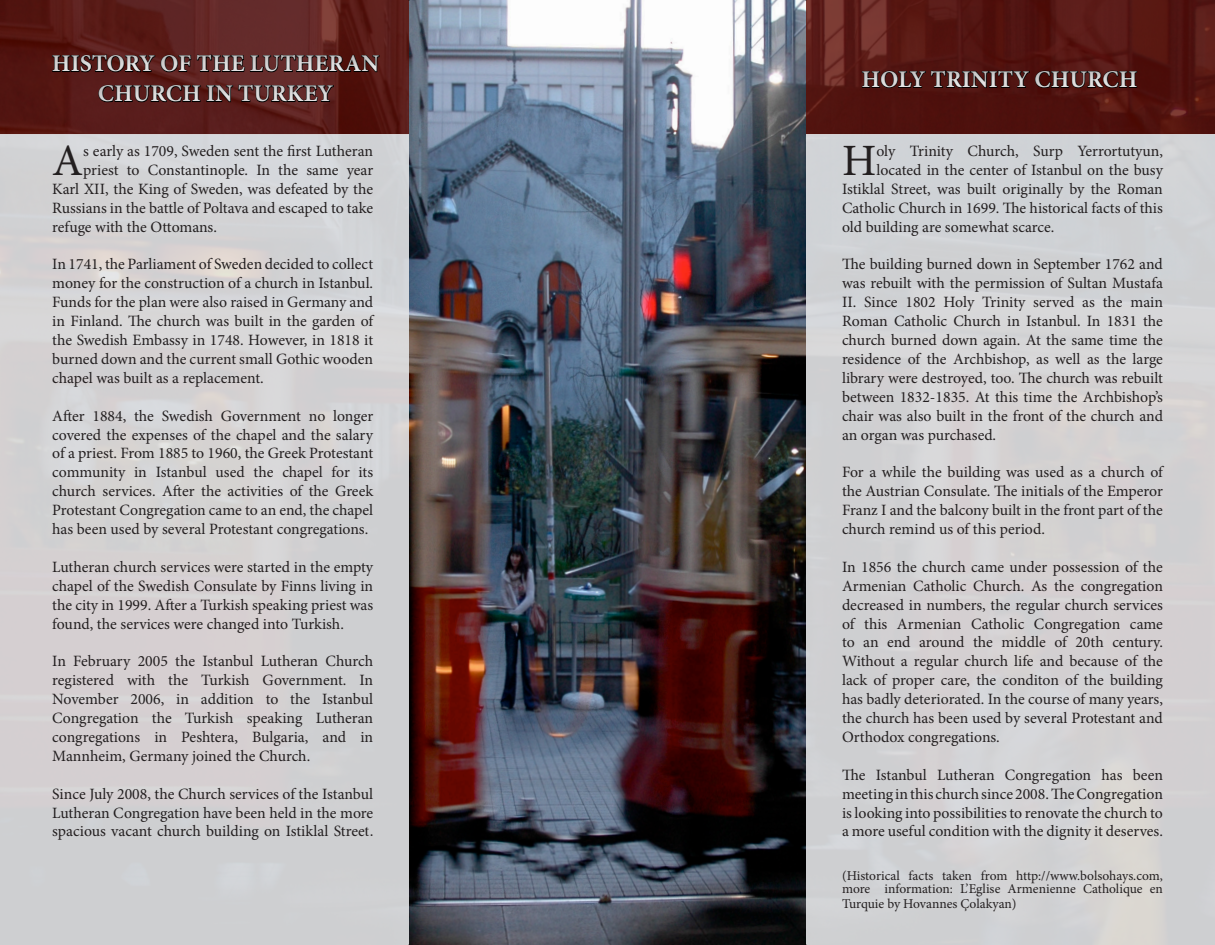
<style>
.page{position:relative;width:1215px;height:945px;background:#fff}
.page>*{position:absolute;margin:0;border:0;box-sizing:border-box;transform-origin:0 0}
.t1{font:44.85px "Minion Pro";color:#231f20}
.t2{font:700 24px/30px "Minion Pro";color:#fff;text-align:center}
.t3{font:15.75px/18.9px "Minion Pro";letter-spacing:-.005em;color:#231f20;text-align:justify}
.t4{font:13.5px/13.5px "Minion Pro";color:#231f20}
.s1{font-family:"Times"}
</style>
<div class="page">
<img style="left:409px;top:0;width:397px;height:945px">
<svg style="left:806px;top:0;width:409px;height:135px;fill:#531511"></svg>
<svg style="left:0;top:0;width:409px;height:135px"></svg>
<div style="left:806px;top:135px;width:409px;height:810px;background:#d2d1d2"></div>
<div style="left:0;top:135px;width:409px;height:810px;background:#d4d0d1"></div>
<div style="left:822px;top:59px;width:360px;height:51px;background:#231f20;opacity:.31"></div>
<div style="left:40px;top:43px;width:384px;height:80px;background:#231f20;opacity:.31"></div>
<h2 class="t2" style="left:52px;top:48px;width:329px">HISTORY OF THE LUTHERAN<br>CHURCH IN TURKEY</h2>
<h1 class="t1" style="left:52px;top:131px;width:32px">A</h1>
<p class="t3" style="left:83px;top:142px;width:291px">s early as 1709, Sweden sent the first Lutheran</p>
<p class="t3" style="left:83px;top:161px;width:291px">priest to Constantinople. In the same year</p>
<p class="t3" style="left:52px;top:179px;width:322px">Karl XII, the King of Sweden, was defeated by the</p>
<p class="t3" style="left:52px;top:198px;width:322px">Russians in the battle of Poltava and escaped to take</p>
<p class="t3" style="left:52px;top:217px;width:166px">refuge with the Ottomans.</p>
<p class="t3" style="left:52px;top:255px;width:323px">In 1741, the Parliament of Sweden decided to collect money for the construction of a church in Istanbul.<br>Funds for the plan were also raised in Germany and in Finland. The church was built in the garden of the Swedish Embassy in 1748. However, in 1818 it burned down and the current small Gothic wooden chapel was built as a replacement.</p>
<p class="t3" style="left:52px;top:406px;width:322px">After 1884, the Swedish Government no longer covered the expenses of the chapel and the salary of a priest. From 1885 to 1960, the Greek Protestant community in Istanbul used the chapel for its church services. After the activities of the Greek Protestant Congregation came to an end, the chapel has been used by several Protestant congregations.</p>
<p class="t3" style="left:52px;top:557px;width:323px">Lutheran church services were started in the empty chapel of the Swedish Consulate by Finns living in the city in 1999. After a Turkish speaking priest was found, the services were changed into Turkish.</p>
<p class="t3" style="left:52px;top:652px;width:322px">In February 2005 the Istanbul Lutheran Church registered with the Turkish Government. In November 2006, in addition to the Istanbul Congregation the Turkish speaking Lutheran congregations in Peshtera, Bulgaria, and in Mannheim, Germany joined the Church.</p>
<p class="t3" style="left:52px;top:784px;width:323px">Since July 2008, the Church services of the Istanbul Lutheran Congregation have been held in the more spacious vacant church building on Istiklal Stree<span class="s1">t.</span></p>
<h2 class="t2" style="left:862px;top:64px;width:277px">HOLY TRINITY CHURCH</h2>
<h1 class="t1" style="left:842px;top:131px;width:36px">H</h1>
<p class="t3" style="left:876px;top:142px;width:288px">oly Trinity Church, Surp Yerrortutyun,</p>
<p class="t3" style="left:876px;top:161px;width:288px">located in the center of Istanbul on the busy</p>
<p class="t3" style="left:842px;top:179px;width:322px">Istiklal Street, was built originally by the Roman</p>
<p class="t3" style="left:842px;top:198px;width:322px">Catholic Church in 1699. The historical facts of this</p>
<p class="t3" style="left:842px;top:217px;width:214px">old building are somewhat scarce.</p>
<p class="t3" style="left:842px;top:255px;width:322px">The building burned down in September 1762 and was rebuilt with the permission of Sultan Mustafa II. Since 1802 Holy Trinity served as the main Roman Catholic Church in Istanbul. In 1831 the church burned down again. At the same time the residence of the Archbishop, as well as the large library were destroyed, too. The church was rebuilt between 1832-1835. At this time the Archbishop’s chair was also built in the front of the church and an organ was purchased.</p>
<p class="t3" style="left:842px;top:463px;width:322px">For a while the building was used as a church of the Austrian Consulate. The initials of the Emperor Franz I and the balcony built in the front part of the church remind us of this period.</p>
<p class="t3" style="left:842px;top:557px;width:322px">In 1856 the church came under possession of the Armenian Catholic Church. As the congregation decreased in numbers, the regular church services of this Armenian Catholic Congregation came to an end around the middle of 20th century.<br>Without a regular church life and because of the lack of proper care, the conditon of the building has badly deteriorated. In the course of many years, the church has been used by several Protestant and Orthodox congregations.</p>
<p class="t3" style="left:842px;top:765px;width:322px">The Istanbul Lutheran Congregation has been meeting in this church since 2008. The Congregation is looking into possibilities to renovate the church to a more useful condition with the dignity it deserves.</p>
<p class="t4" style="left:842px;top:869px;width:322px">(Historical facts taken from http://www.bolsohays.com, more information: L’Eglise Armenienne Catholique en</p>
<p class="t4" style="left:842px;top:897px;width:176px">Turquie by Hovannes Çolakyan)</p>
</div>
